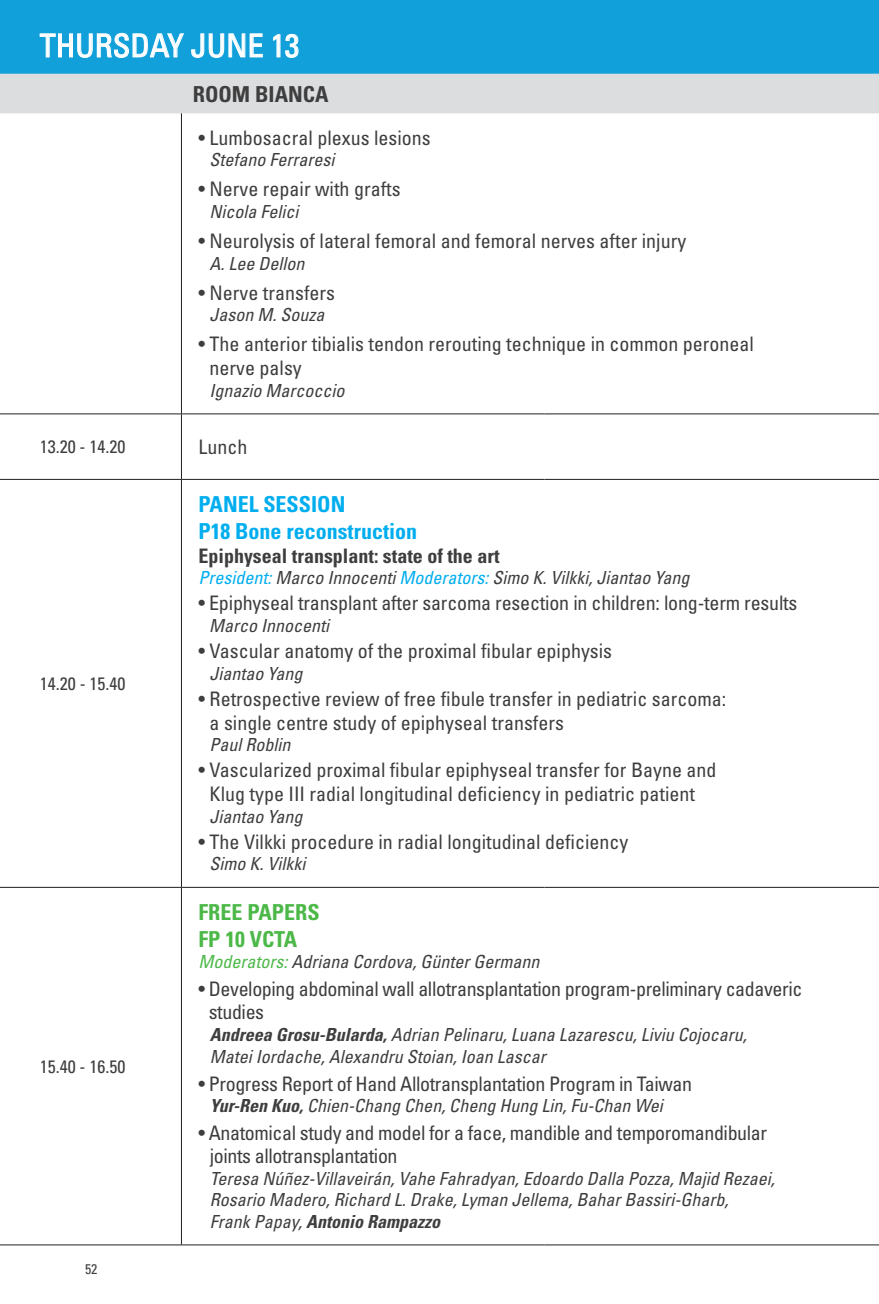
<style>
.page{position:relative;width:879px;height:1304px;background:#fff}
.page>*{position:absolute;margin:0;border:0;box-sizing:border-box;transform-origin:0 0}
.t1{font:condensed 32px "Univers LT Std";color:#fff}
.t2{font:700 condensed 22px/26.4px "Univers LT Std";color:#00aeef}
.t3{font:700 condensed 22px/26.4px "Univers LT Std";color:#4cb848}
.t4{font:700 condensed 22px "Univers LT Std";color:#3e3e3f}
.t5{font:condensed 20px/24px "Univers LT Std";color:#3e3e3f}
.t6{font:condensed 20px/23px "Univers LT Std";letter-spacing:-.02em;color:#3e3e3f}
.t7{font:700 condensed 20px "Univers LT Std";color:#3e3e3f}
.t8{font:italic condensed 18px/21.6px "Univers LT Std";color:#3e3e3f}
.t9{font:condensed 18px "Univers LT Std";color:#3e3e3f}
.t10{font:condensed 14px "Univers LT Std";color:#3e3e3f}
.s1{color:#00aeef}
.s2{color:#4cb848}
.s3{font-weight:700}
</style>
<div class="page">
<div style="left:0;top:0;width:879px;height:74px;background:#12a0db"></div>
<div style="left:0;top:74px;width:879px;height:39px;background:#dcdddf"></div>
<hr style="left:181px;top:113px;width:1px;height:301px;background:#231f20">
<hr style="left:0;top:414px;width:181px;height:1px;background:#231f20">
<hr style="left:181px;top:414px;width:363px;height:1px;background:#231f20">
<hr style="left:181px;top:414px;width:1px;height:65px;background:#231f20">
<hr style="left:544px;top:414px;width:335px;height:1px;background:#231f20">
<hr style="left:0;top:479px;width:181px;height:1px;background:#231f20">
<hr style="left:181px;top:479px;width:363px;height:1px;background:#231f20">
<hr style="left:181px;top:480px;width:1px;height:407px;background:#231f20">
<hr style="left:544px;top:479px;width:335px;height:1px;background:#231f20">
<hr style="left:181px;top:888px;width:1px;height:357px;background:#231f20">
<hr style="left:0;top:1245px;width:181px;height:1px;background:#231f20">
<hr style="left:181px;top:1245px;width:363px;height:1px;background:#231f20">
<hr style="left:544px;top:1245px;width:335px;height:1px;background:#231f20">
<hr style="left:0;top:887px;width:181px;height:1px;background:#231f20">
<hr style="left:181px;top:887px;width:363px;height:1px;background:#231f20">
<hr style="left:544px;top:887px;width:335px;height:1px;background:#231f20">
<svg style="left:40px;top:33px;width:144px;height:25px"></svg>
<svg style="left:191px;top:33px;width:72px;height:25px"></svg>
<svg style="left:273px;top:34px;width:25px;height:24px"></svg>
<h1 class="t1" style="left:40px;top:25px;width:261px">THURSDAY JUNE 13</h1>
<p class="t4" style="left:193px;top:80px;width:137px">ROOM BIANCA</p>
<p class="t5" style="left:198px;top:125px;width:234px">• Lumbosacral plexus lesions</p>
<p class="t8" style="left:210px;top:149px;width:126px">Stefano Ferraresi</p>
<p class="t5" style="left:198px;top:177px;width:204px">• Nerve repair with grafts</p>
<p class="t8" style="left:210px;top:201px;width:90px">Nicola Felici</p>
<p class="t5" style="left:198px;top:229px;width:489px">• Neurolysis of lateral femoral and femoral nerves after injury</p>
<p class="t8" style="left:210px;top:252px;width:96px">A. Lee Dellon</p>
<p class="t5" style="left:198px;top:280px;width:138px">• Nerve transfers</p>
<p class="t8" style="left:210px;top:304px;width:116px">Jason M. Souza</p>
<p class="t5" style="left:210px;top:332px;width:546px;text-indent:-11px">• The anterior tibialis tendon rerouting technique in common peroneal nerve palsy</p>
<p class="t8" style="left:210px;top:380px;width:136px">Ignazio Marcoccio</p>
<p class="t9" style="left:40px;top:435px;width:87px">13.20 - 14.20</p>
<p class="t5" style="left:198px;top:434px;width:50px">Lunch</p>
<p class="t9" style="left:40px;top:672px;width:87px">14.20 - 15.40</p>
<p class="t9" style="left:40px;top:1055px;width:87px">15.40 - 16.50</p>
<p class="t10" style="left:85px;top:1261px;width:14px">52</p>
<p class="t2" style="left:198px;top:491px;width:220px">PANEL SESSION<br>P18 Bone reconstruction</p>
<p class="t7" style="left:198px;top:543px;width:303px">Epiphyseal transplant: state of the art</p>
<p class="t8" style="left:198px;top:567px;width:492px"><span class="s1">President:</span> Marco Innocenti <span class="s1">Moderators:</span> Simo K. Vilkki, Jiantao Yang</p>
<p class="t5" style="left:198px;top:591px;width:600px">• Epiphyseal transplant after sarcoma resection in children: long-term results</p>
<p class="t8" style="left:209px;top:615px;width:121px">Marco Innocenti</p>
<p class="t5" style="left:198px;top:639px;width:415px">• Vascular anatomy of the proximal fibular epiphysis</p>
<p class="t8" style="left:210px;top:662px;width:95px">Jiantao Yang</p>
<p class="t5" style="left:210px;top:686px;width:518px;text-indent:-11px">• Retrospective review of free fibule transfer in pediatric sarcoma: a single centre study of epiphyseal transfers</p>
<p class="t8" style="left:210px;top:734px;width:82px">Paul Roblin</p>
<p class="t5" style="left:198px;top:758px;width:520px;text-align:center">• Vascularized proximal fibular epiphyseal transfer for Bayne and<br>Klug type III radial longitudinal deficiency in pediatric patient</p>
<p class="t8" style="left:210px;top:805px;width:95px">Jiantao Yang</p>
<p class="t5" style="left:198px;top:829px;width:431px">• The Vilkki procedure in radial longitudinal deficiency</p>
<p class="t8" style="left:210px;top:853px;width:97px">Simo K. Vilkki</p>
<p class="t3" style="left:198px;top:899px;width:123px">FREE PAPERS<br>FP 10 VCTA</p>
<p class="t8" style="left:198px;top:951px;width:342px"><span class="s2">Moderators:</span> Adriana Cordova, Günter Germann</p>
<p class="t6" style="left:209px;top:977px;width:595px;text-indent:-10px">• Developing abdominal wall allotransplantation program-preliminary cadaveric studies</p>
<p class="t8" style="left:210px;top:1024px;width:538px"><span class="s3">Andreea Grosu-Bularda,</span> Adrian Pelinaru, Luana Lazarescu, Liviu Cojocaru,<br>Matei Iordache, Alexandru Stoian, Ioan Lascar</p>
<p class="t6" style="left:198px;top:1072px;width:495px">• Progress Report of Hand Allotransplantation Program in Taiwan</p>
<p class="t8" style="left:210px;top:1095px;width:454px"><span class="s3">Yur-Ren Kuo,</span> Chien-Chang Chen, Cheng Hung Lin, Fu-Chan Wei</p>
<p class="t6" style="left:210px;top:1121px;width:559px;text-indent:-11px">• Anatomical study and model for a face, mandible and temporomandibular joints allotransplantation</p>
<p class="t8" style="left:210px;top:1167px;width:566px">Teresa Núñez-Villaveirán, Vahe Fahradyan, Edoardo Dalla Pozza, Majid Rezaei,<br>Rosario Madero, Richard L. Drake, Lyman Jellema, Bahar Bassiri-Gharb,<br>Frank Papay, <span class="s3">Antonio Rampazzo</span></p>
</div>
